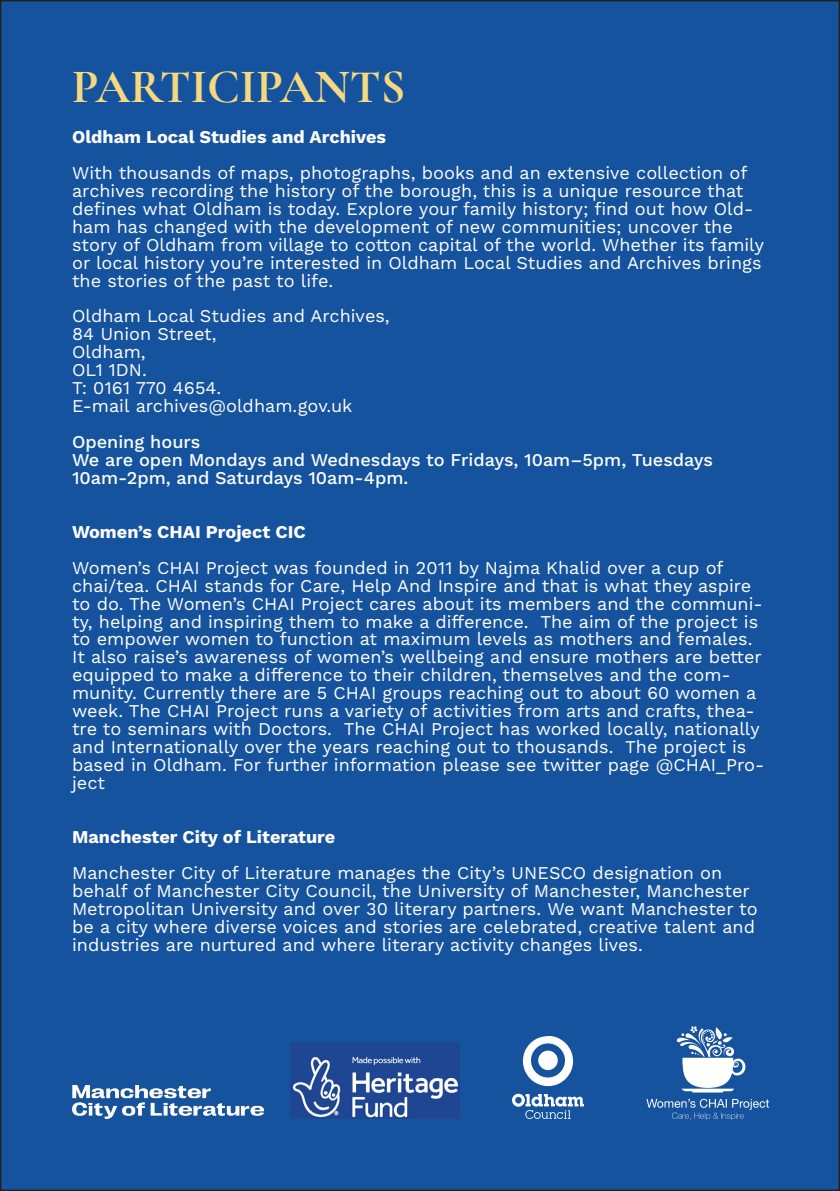
<style>
.page{position:relative;width:840px;height:1191px;background:#fff}
.page>*{position:absolute;margin:0;border:0;box-sizing:border-box;transform-origin:0 0}
.t1{font:700 48px "Cormorant Garamond";color:#f5d87f}
.t2{font:18px/18px "Work Sans";color:#fff}
.t3{font:500 18px/18px "Work Sans";color:#fff}
.t4{font:700 18px "Work Sans";color:#fff}
</style>
<div class="page">
<div style="left:1px;top:1px;width:837px;height:1189px;background:#16539f"></div>
<img style="left:72px;top:1085px;width:191px;height:34px">
<img style="left:290px;top:1042px;width:169px;height:77px">
<svg style="left:646px;top:1098px;width:122px;height:22px"></svg>
<svg style="left:676px;top:1026px;width:69px;height:66px"></svg>
<svg style="left:523px;top:1036px;width:49px;height:50px"></svg>
<svg style="left:512px;top:1093px;width:71px;height:26px"></svg>
<div style="left:538px;top:1050px;width:19px;height:20px;background:#fff;border-radius:50%"></div>
<p class="t1" style="left:72px;top:57px;width:335px">PARTICIPANTS</p>
<p class="t4" style="left:72px;top:126px;width:315px">Oldham Local Studies and Archives</p>
<p class="t2" style="left:72px;top:165px;width:693px">With thousands of maps, photographs, books and an extensive collection of archives recording the history of the borough, this is a unique resource that defines what Oldham is today. Explore your family history; find out how Old&shy;ham has changed with the development of new communities; uncover the story of Oldham from village to cotton capital of the world. Whether its family or local history you’re interested in Oldham Local Studies and Archives brings the stories of the past to life.</p>
<p class="t2" style="left:72px;top:308px;width:319px">Oldham Local Studies and Archives,</p>
<p class="t2" style="left:72px;top:326px;width:146px">84 Union Street,</p>
<p class="t2" style="left:72px;top:344px;width:75px">Oldham,</p>
<p class="t2" style="left:72px;top:362px;width:76px">OL1 1DN.</p>
<p class="t2" style="left:72px;top:380px;width:150px">T: 0161 770 4654.</p>
<p class="t2" style="left:72px;top:398px;width:282px">E-mail archives@oldham.gov.uk</p>
<p class="t3" style="left:72px;top:434px;width:130px">Opening hours</p>
<p class="t3" style="left:72px;top:452px;width:642px">We are open Mondays and Wednesdays to Fridays, 10am–5pm, Tuesdays<br>10am-2pm, and Saturdays 10am-4pm.</p>
<p class="t4" style="left:72px;top:521px;width:235px">Women’s CHAI Project CIC</p>
<p class="t2" style="left:72px;top:559px;width:693px">Women’s CHAI Project was founded in 2011 by Najma Khalid over a cup of chai/tea. CHAI stands for Care, Help And Inspire and that is what they aspire to do. The Women’s CHAI Project cares about its members and the communi&shy;ty, helping and inspiring them to make a difference. The aim of the project is to empower women to function at maximum levels as mothers and females.<br>It also raise’s awareness of women’s wellbeing and ensure mothers are better equipped to make a difference to their children, themselves and the com&shy;munity. Currently there are 5 CHAI groups reaching out to about 60 women a week. The CHAI Project runs a variety of activities from arts and crafts, thea&shy;tre to seminars with Doctors. The CHAI Project has worked locally, nationally and Internationally over the years reaching out to thousands. The project is based in Oldham. For further information please see twitter page @CHAI_Pro&shy;ject</p>
<p class="t4" style="left:72px;top:826px;width:265px">Manchester City of Literature</p>
<p class="t2" style="left:72px;top:864px;width:686px">Manchester City of Literature manages the City’s UNESCO designation on behalf of Manchester City Council, the University of Manchester, Manchester Metropolitan University and over 30 literary partners. We want Manchester to be a city where diverse voices and stories are celebrated, creative talent and industries are nurtured and where literary activity changes lives.</p>
</div>
